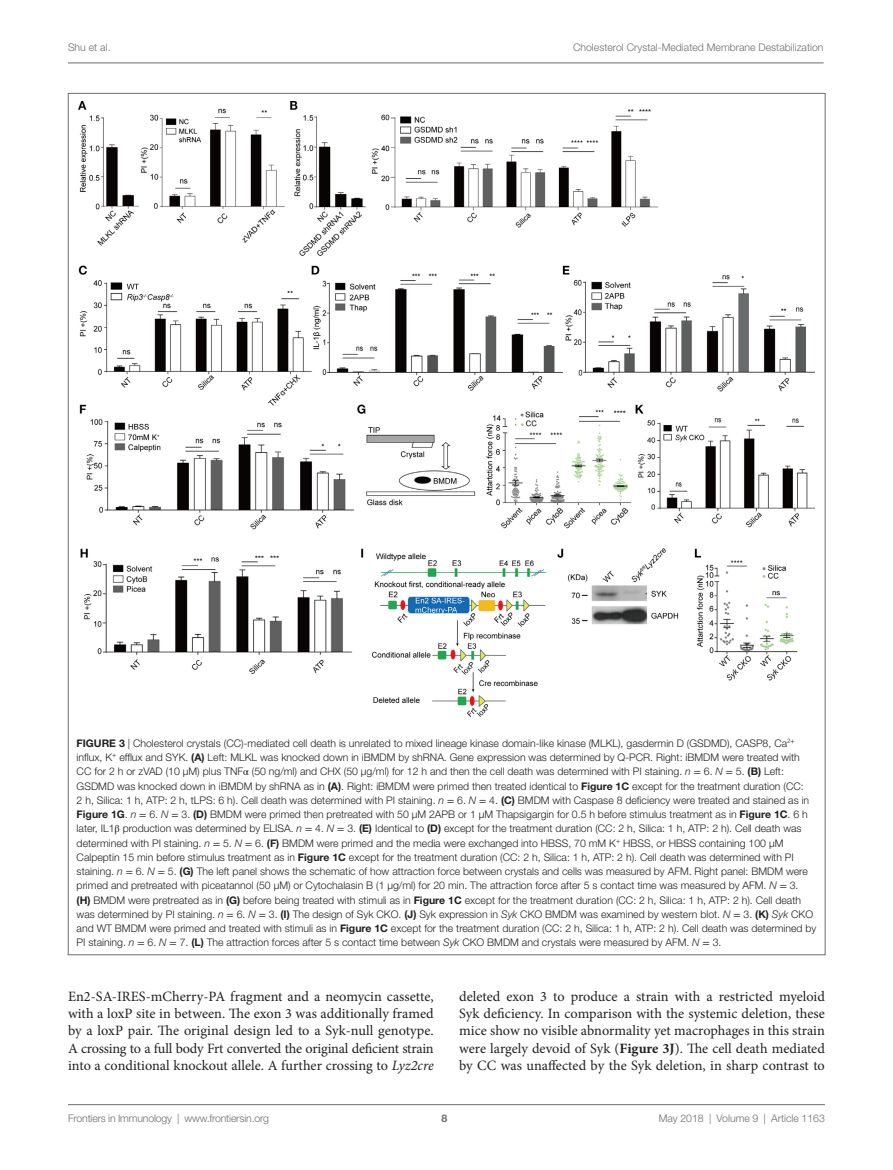
<style>
.page{position:relative;width:893px;height:1170px;background:#fff}
.page>*{position:absolute;margin:0;border:0;box-sizing:border-box;transform-origin:0 0}
.t1{font:14.25px/17.2px "Minion Pro";color:#231f20;text-align:justify}
.t2{font:300 10.5px/14.2px "Helvetica Neue LT Std";color:#231f20}
.t3{font:300 10.5px "Helvetica Neue LT Std";color:#6c6d70}
.t4{font:700 10.5px "Helvetica Neue LT Std";color:#6c6d70}
.s1{font-weight:700}
.s2{font-family:"STIX General";font-weight:400}
.s3{font-style:italic}
</style>
<div class="page">
<img style="left:79px;top:102px;width:735px;height:614px">
<hr style="left:68px;top:63px;width:756px;height:1px;background:#6c6d70">
<hr style="left:68px;top:1104px;width:757px;height:1px;background:#6c6d70">
<p class="t3" style="left:68px;top:41px;width:44px">Shu et al.</p>
<p class="t3" style="left:573px;top:41px;width:252px">Cholesterol Crystal-Mediated Membrane Destabilization</p>
<p class="t2" style="left:77px;top:735px;width:741px"><span class="s1">Figure 3</span> | Cholesterol crystals (CC)-mediated cell death is unrelated to mixed lineage kinase domain-like kinase (MLKL), gasdermin D (GSDMD), CASP8, Ca<sup>2</sup><sup>+ </sup>influx, K<sup>+</sup> efflux and SYK. <span class="s1">(A)</span> Left: MLKL was knocked down in iBMDM by shRNA. Gene expression was determined by Q-PCR. Right: iBMDM were treated with CC for 2 h or zVAD (10 µM) plus TNF<span class="s2">α</span> (50 ng/ml) and CHX (50 µg/ml) for 12 h and then the cell death was determined with PI staining. <span class="s3">n</span> <span class="s2">=</span> 6. <span class="s3">N</span> <span class="s2">=</span> 5. <span class="s1">(B)</span> Left:<br>GSDMD was knocked down in iBMDM by shRNA as in <span class="s1">(A)</span>. Right: iBMDM were primed then treated identical to <span class="s1">Figure 1C</span> except for the treatment duration (CC:<br>2 h, Silica: 1 h, ATP: 2 h, tLPS: 6 h). Cell death was determined with PI staining. <span class="s3">n</span> <span class="s2">=</span> 6. <span class="s3">N</span> <span class="s2">=</span> 4. <span class="s1">(C)</span> BMDM with Caspase 8 deficiency were treated and stained as in <span class="s1">Figure 1G</span>. <span class="s3">n</span> <span class="s2">=</span> 6. <span class="s3">N</span> <span class="s2">=</span> 3. <span class="s1">(D)</span> BMDM were primed then pretreated with 50 µM 2APB or 1 µM Thapsigargin for 0.5 h before stimulus treatment as in <span class="s1">Figure 1C</span>. 6 h later, IL1<span class="s2">β</span> production was determined by ELISA. <span class="s3">n</span> <span class="s2">=</span> 4. <span class="s3">N</span> <span class="s2">=</span> 3. <span class="s1">(E)</span> Identical to <span class="s1">(D)</span> except for the treatment duration (CC: 2 h, Silica: 1 h, ATP: 2 h). Cell death was determined with PI staining. <span class="s3">n</span> <span class="s2">=</span> 5. <span class="s3">N</span> <span class="s2">=</span> 6. <span class="s1">(F)</span> BMDM were primed and the media were exchanged into HBSS, 70 mM K<sup>+</sup> HBSS, or HBSS containing 100 µM Calpeptin 15 min before stimulus treatment as in <span class="s1">Figure 1C</span> except for the treatment duration (CC: 2 h, Silica: 1 h, ATP: 2 h). Cell death was determined with PI staining. <span class="s3">n</span> <span class="s2">=</span> 6. <span class="s3">N</span> <span class="s2">=</span> 5. <span class="s1">(G)</span> The left panel shows the schematic of how attraction force between crystals and cells was measured by AFM. Right panel: BMDM were primed and pretreated with piceatannol (50 µM) or Cytochalasin B (1 µg/ml) for 20 min. The attraction force after 5 s contact time was measured by AFM. <span class="s3">N</span> <span class="s2">=</span> 3.<br><span class="s1">(H)</span> BMDM were pretreated as in <span class="s1">(G)</span> before being treated with stimuli as in <span class="s1">Figure 1C</span> except for the treatment duration (CC: 2 h, Silica: 1 h, ATP: 2 h). Cell death was determined by PI staining. <span class="s3">n</span> <span class="s2">=</span> 6. <span class="s3">N</span> <span class="s2">=</span> 3. <span class="s1">(I)</span> The design of Syk CKO. <span class="s1">(J)</span> Syk expression in <span class="s3">Syk</span> CKO BMDM was examined by western blot. <span class="s3">N</span> <span class="s2">=</span> 3. <span class="s1">(K)</span> <span class="s3">Syk</span> CKO and WT BMDM were primed and treated with stimuli as in <span class="s1">Figure 1C</span> except for the treatment duration (CC: 2 h, Silica: 1 h, ATP: 2 h). Cell death was determined by PI staining. <span class="s3">n</span> <span class="s2">=</span> 6. <span class="s3">N</span> <span class="s2">=</span> 7. <span class="s1">(L)</span> The attraction forces after 5 s contact time between <span class="s3">Syk</span> CKO BMDM and crystals were measured by AFM. <span class="s3">N</span> <span class="s2">=</span> 3.</p>
<p class="t1" style="left:68px;top:987px;width:367px">En2-SA-IRES-mCherry-PA fragment and a neomycin cassette, with a loxP site in between. The exon 3 was additionally framed by a loxP pair. The original design led to a Syk-null genotype.<br>A crossing to a full body Frt converted the original deficient strain into a conditional knockout allele. A further crossing to <span class="s3">Lyz2cre</span></p>
<p class="t1" style="left:459px;top:987px;width:367px">deleted exon 3 to produce a strain with a restricted myeloid Syk deficiency. In comparison with the systemic deletion, these mice show no visible abnormality yet macrophages in this strain were largely devoid of Syk (<span class="s1">Figure 3J</span>). The cell death mediated by CC was unaffected by the Syk deletion, in sharp contrast to</p>
<p class="t3" style="left:68px;top:1111px;width:203px">Frontiers in Immunology | www.frontiersin.org</p>
<p class="t3" style="left:659px;top:1111px;width:168px">May 2018 | Volume 9 | Article 1163</p>
<p class="t4" style="left:441px;top:1111px;width:7px">8</p>
</div>
